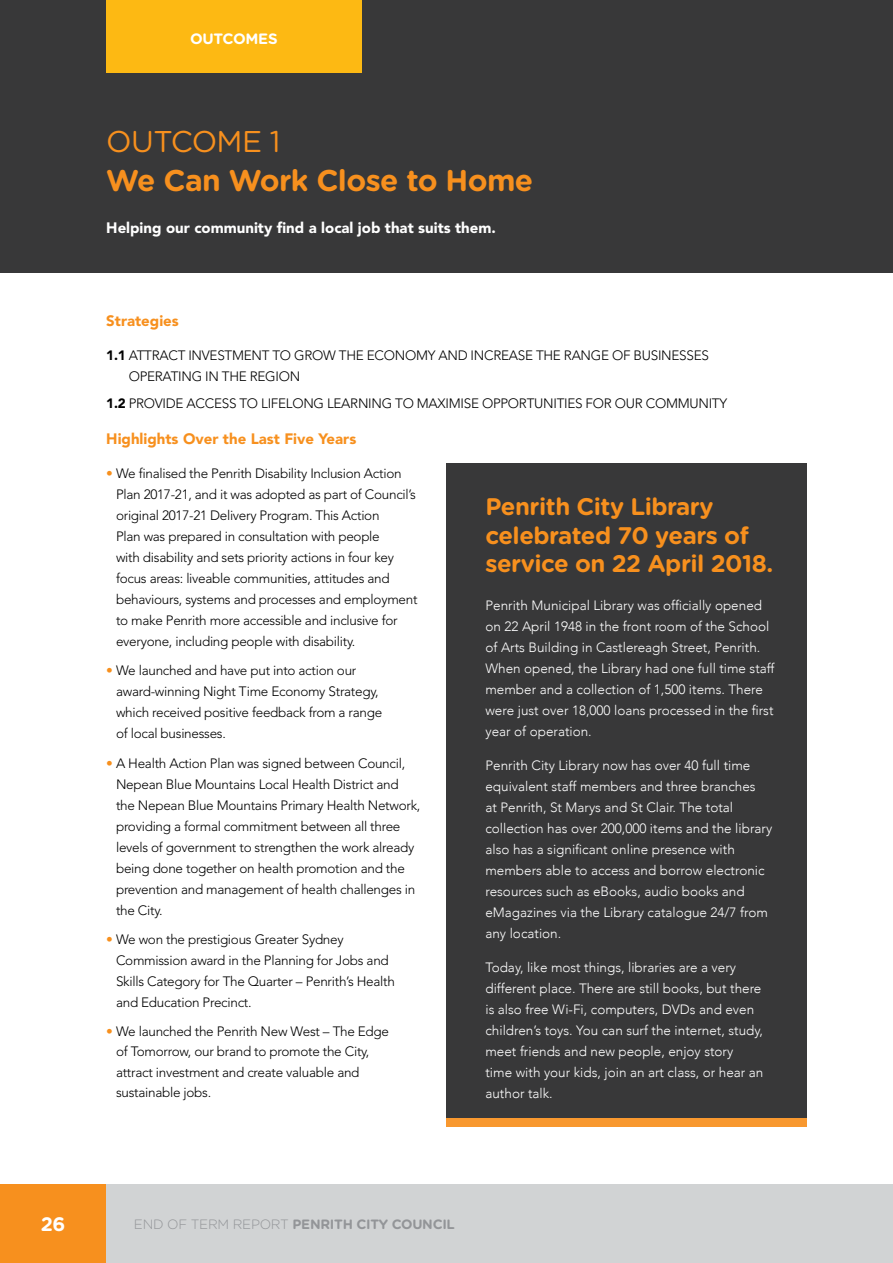
<style>
.page{position:relative;width:893px;height:1263px;background:#fff}
.page>*{position:absolute;margin:0;border:0;box-sizing:border-box;transform-origin:0 0}
.t1{font:700 30px "Gotham Rounded";letter-spacing:-.02em;color:#f7901e}
.t2{font:30px "Gotham Rounded";letter-spacing:-.02em;color:#f7901e}
.t3{font:700 24px/28.5px "Gotham Rounded";letter-spacing:-.02em;color:#f7901e}
.t4{font:700 19.5px "Gotham Rounded";color:#fff}
.Appendices_Heading{font:900 15px "Avenir LT Std";color:#fff}
.Appendices_Heading-2{font:900 15px "Avenir LT Std";color:#f7901e}
.t5{font:700 15px "Gotham Rounded";letter-spacing:-.02em;color:#fff}
.Body_9pt{font:300 13.5px/21px "Avenir LT Std";letter-spacing:-.02em;color:#000}
.Paragraph_Style_1{font:300 13.5px/21px "Avenir";color:#fff}
.t6{font:700 13.5px "Gotham Rounded";letter-spacing:-.02em;color:#939598}
.s1{font-weight:900}
.s2{color:#f7901e}
.s3{font-weight:300}
</style>
<div class="page">
<div style="left:0;top:0;width:893px;height:272px;background:#383839"></div>
<div style="left:446px;top:463px;width:360px;height:655px;background:#383839"></div>
<div style="left:446px;top:1118px;width:360px;height:9px;background:#f8982f"></div>
<div style="left:106px;top:0;width:255px;height:72px;background:#fdb913"></div>
<div style="left:0;top:1184px;width:106px;height:79px;background:#f7901e"></div>
<div style="left:106px;top:1184px;width:787px;height:79px;background:#d1d3d4"></div>
<h1 class="t5" style="left:190px;top:28px;width:89px">OUTCOMES</h1>
<h1 class="t2" style="left:106px;top:120px;width:176px">OUTCOME 1</h1>
<h1 class="t1" style="left:106px;top:158px;width:428px">We Can Work Close to Home</h1>
<h4 class="Appendices_Heading" style="left:106px;top:219px;width:391px">Helping our community find a local job that suits them.</h4>
<h4 class="Appendices_Heading-2" style="left:106px;top:312px;width:74px">Strategies</h4>
<p class="Body_9pt" style="left:129px;top:345px;width:582px;text-indent:-22px"><span class="s1">1.1</span> ATTRACT INVESTMENT TO GROW THE ECONOMY AND INCREASE THE RANGE OF BUSINESSES<br>OPERATING IN THE REGION</p>
<p class="Body_9pt" style="left:106px;top:393px;width:622px"><span class="s1">1.2</span> PROVIDE ACCESS TO LIFELONG LEARNING TO MAXIMISE OPPORTUNITIES FOR OUR COMMUNITY</p>
<h4 class="Appendices_Heading-2" style="left:106px;top:430px;width:251px">Highlights Over the Last Five Years</h4>
<p class="Body_9pt" style="left:116px;top:463px;width:303px;text-indent:-10px"><span class="s2">•</span> We finalised the Penrith Disability Inclusion Action Plan 2017-21, and it was adopted as part of Council’s original 2017-21 Delivery Program. This Action<br>Plan was prepared in consultation with people<br>with disability and sets priority actions in four key focus areas: liveable communities, attitudes and behaviours, systems and processes and employment to make Penrith more accessible and inclusive for everyone, including people with disability.</p>
<p class="Body_9pt" style="left:116px;top:660px;width:268px;text-indent:-10px"><span class="s2">•</span> We launched and have put into action our award-winning Night Time Economy Strategy, which received positive feedback from a range of local businesses.</p>
<p class="Body_9pt" style="left:116px;top:753px;width:306px;text-indent:-10px"><span class="s2">•</span> A Health Action Plan was signed between Council, Nepean Blue Mountains Local Health District and the Nepean Blue Mountains Primary Health Network, providing a formal commitment between all three levels of government to strengthen the work already being done together on health promotion and the prevention and management of health challenges in the City.</p>
<p class="Body_9pt" style="left:116px;top:929px;width:280px;text-indent:-10px"><span class="s2">•</span> We won the prestigious Greater Sydney Commission award in the Planning for Jobs and Skills Category for The Quarter – Penrith’s Health and Education Precinct.</p>
<p class="Body_9pt" style="left:116px;top:1021px;width:275px;line-height:20.2px;text-indent:-10px"><span class="s2">•</span> We launched the Penrith New West – The Edge of Tomorrow, our brand to promote the City, attract investment and create valuable and sustainable jobs.</p>
<h1 class="t3" style="left:485px;top:492px;width:289px">Penrith City Library celebrated 70 years of service on 22 April 2018.</h1>
<p class="Paragraph_Style_1" style="left:485px;top:595px;width:291px">Penrith Municipal Library was officially opened on 22 April 1948 in the front room of the School of Arts Building in Castlereagh Street, Penrith.<br>When opened, the Library had one full time staff member and a collection of 1,500 items. There were just over 18,000 loans processed in the first year of operation.</p>
<p class="Paragraph_Style_1" style="left:485px;top:755px;width:288px">Penrith City Library now has over 40 full time equivalent staff members and three branches<br>at Penrith, St Marys and St Clair. The total collection has over 200,000 items and the library also has a significant online presence with members able to access and borrow electronic resources such as eBooks, audio books and eMagazines via the Library catalogue 24/7 from any location.</p>
<p class="Paragraph_Style_1" style="left:485px;top:957px;width:279px">Today, like most things, libraries are a very different place. There are still books, but there is also free Wi-Fi, computers, DVDs and even children’s toys. You can surf the internet, study, meet friends and new people, enjoy story time with your kids, join an art class, or hear an author talk.</p>
<h3 class="t4" style="left:41px;top:1210px;width:26px">26</h3>
<p class="t6" style="left:134px;top:1214px;width:323px"><span class="s3">END OF TERM REPORT</span> PENRITH CITY COUNCIL</p>
</div>
